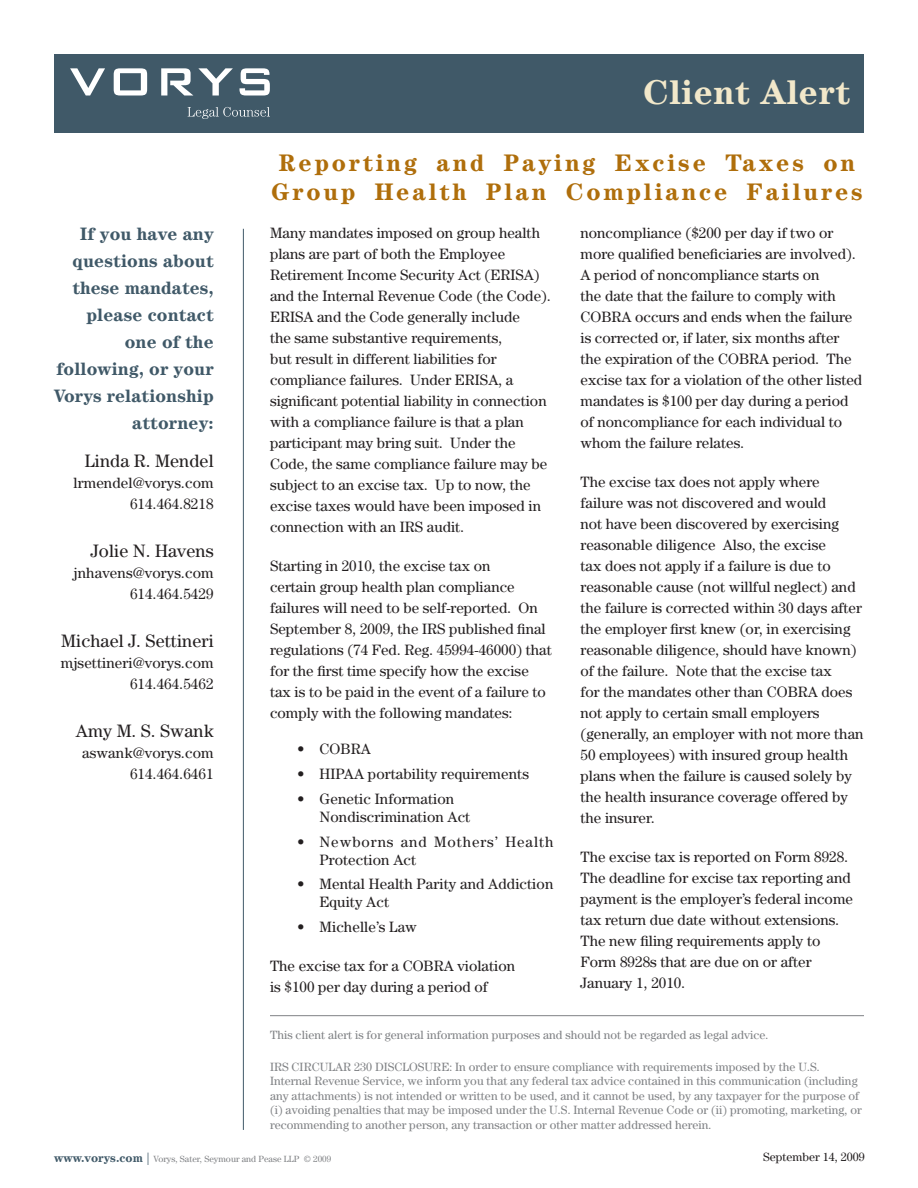
<style>
.page{position:relative;width:918px;height:1188px;background:#fff}
.page>*{position:absolute;margin:0;border:0;box-sizing:border-box;transform-origin:0 0}
.t1{font:700 34.5px "Century";letter-spacing:.02em;color:#f2e8ca}
.t2{font:700 24px/28.8px "Century";letter-spacing:.12em;color:#af6e0b;text-align:center}
.t3{font:700 18px/27px "Century";letter-spacing:.01em;color:#405968;text-align:right}
.t4{font:18px "Century";letter-spacing:.005em;color:#231f20}
.t5{font:15px/21px "Century";color:#231f20}
.t6{font:15px/24.8px "Century";letter-spacing:.065em;color:#231f20}
.t7{font:12px/14.4px "Century";color:#808285}
.t8{font:12px "Century";color:#231f20}
.t9{font:9px "Century";color:#808285}
.s1{font-weight:700;font-size:12px;color:#405968}
.s2{font-size:18px;color:#405968}
</style>
<div class="page">
<div style="left:54px;top:54px;width:810px;height:79px;background:#405968"></div>
<svg style="left:188px;top:107px;width:82px;height:12px"></svg>
<svg style="left:70px;top:68px;width:35px;height:28px"></svg>
<svg style="left:161px;top:68px;width:72px;height:28px"></svg>
<svg style="left:240px;top:68px;width:30px;height:28px"></svg>
<svg style="left:114px;top:68px;width:33px;height:28px"></svg>
<hr style="left:243px;top:229px;width:1px;height:901px;background:#405968">
<hr style="left:270px;top:1015px;width:594px;height:1px;background:#808285">
<p class="t3" style="left:54px;top:220px;width:161px">If you have any questions about these mandates, please contact one of the following, or your<br>Vorys relationship attorney:</p>
<p class="t4" style="left:85px;top:450px;width:130px">Linda R. Mendel</p>
<p class="t5" style="left:74px;top:472px;width:142px;text-align:right">lrmendel@vorys.com<br>614.464.8218</p>
<p class="t4" style="left:91px;top:540px;width:124px">Jolie N. Havens</p>
<p class="t5" style="left:74px;top:562px;width:142px;text-align:right">jnhavens@vorys.com<br>614.464.5429</p>
<p class="t4" style="left:61px;top:630px;width:154px">Michael J. Settineri</p>
<p class="t5" style="left:61px;top:652px;width:154px;text-align:right">mjsettineri@vorys.com<br>614.464.5462</p>
<p class="t4" style="left:76px;top:720px;width:139px">Amy M. S. Swank</p>
<p class="t5" style="left:82px;top:742px;width:133px;text-align:right">aswank@vorys.com<br>614.464.6461</p>
<h1 class="t1" style="left:643px;top:72px;width:208px">Client Alert</h1>
<h2 class="t2" style="left:271px;top:148px;width:593px">Reporting and Paying Excise Taxes on<br>Group Health Plan Compliance Failures</h2>
<p class="t5" style="left:270px;top:223px;width:282px">Many mandates imposed on group health plans are part of both the Employee Retirement Income Security Act (ERISA) and the Internal Revenue Code (the Code).<br>ERISA and the Code generally include<br>the same substantive requirements,<br>but result in different liabilities for compliance failures. Under ERISA, a significant potential liability in connection with a compliance failure is that a plan participant may bring suit. Under the Code, the same compliance failure may be subject to an excise tax. Up to now, the excise taxes would have been imposed in connection with an IRS audit.</p>
<p class="t5" style="left:270px;top:556px;width:283px">Starting in 2010, the excise tax on<br>certain group health plan compliance failures will need to be self-reported. On September 8, 2009, the IRS published final regulations (74 Fed. Reg. 45994-46000) that for the first time specify how the excise tax is to be paid in the event of a failure to comply with the following mandates:</p>
<p class="t5" style="left:320px;top:737px;width:211px;line-height:24.8px">COBRA<br>HIPAA portability requirements<br>Genetic Information</p>
<p class="t6" style="left:320px;top:804px;width:235px">Nondiscrimination Act<br>Newborns and Mothers’ Health</p>
<p class="t5" style="left:320px;top:847px;width:235px;line-height:24.8px">Protection Act<br>Mental Health Parity and Addiction</p>
<p class="t5" style="left:320px;top:890px;width:99px;line-height:24.8px">Equity Act<br>Michelle’s Law</p>
<p class="t5" style="left:270px;top:955px;width:247px">The excise tax for a COBRA violation is $100 per day during a period of</p>
<p class="t5" style="left:580px;top:223px;width:283px">noncompliance ($200 per day if two or more qualified beneficiaries are involved).<br>A period of noncompliance starts on<br>the date that the failure to comply with COBRA occurs and ends when the failure is corrected or, if later, six months after the expiration of the COBRA period. The excise tax for a violation of the other listed mandates is $100 per day during a period of noncompliance for each individual to whom the failure relates.</p>
<p class="t5" style="left:580px;top:472px;width:285px">The excise tax does not apply where failure was not discovered and would<br>not have been discovered by exercising reasonable diligence Also, the excise<br>tax does not apply if a failure is due to reasonable cause (not willful neglect) and the failure is corrected within 30 days after the employer first knew (or, in exercising reasonable diligence, should have known) of the failure. Note that the excise tax<br>for the mandates other than COBRA does not apply to certain small employers (generally, an employer with not more than 50 employees) with insured group health plans when the failure is caused solely by the health insurance coverage offered by the insurer.</p>
<p class="t5" style="left:580px;top:847px;width:274px">The excise tax is reported on Form 8928.<br>The deadline for excise tax reporting and payment is the employer’s federal income tax return due date without extensions.<br>The new filing requirements apply to Form 8928s that are due on or after January 1, 2010.</p>
<p class="t5" style="left:297px;top:737px;width:9px;line-height:24.8px;text-align:justify">• • •</p>
<p class="t5" style="left:297px;top:831px;width:9px">•</p>
<p class="t5" style="left:297px;top:874px;width:9px">•</p>
<p class="t5" style="left:297px;top:916px;width:9px">•</p>
<p class="t7" style="left:270px;top:1027px;width:500px">This client alert is for general information purposes and should not be regarded as legal advice.</p>
<p class="t7" style="left:270px;top:1060px;width:593px">IRS CIRCULAR 230 DISCLOSURE: In order to ensure compliance with requirements imposed by the U.S.<br>Internal Revenue Service, we inform you that any federal tax advice contained in this communication (including any attachments) is not intended or written to be used, and it cannot be used, by any taxpayer for the purpose of (i) avoiding penalties that may be imposed under the U.S. Internal Revenue Code or (ii) promoting, marketing, or recommending to another person, any transaction or other matter addressed herein.</p>
<p class="t9" style="left:54px;top:1153px;width:279px"><span class="s1">www.vorys.com</span> <span class="s2">|</span> Vorys, Sater, Seymour and Pease LLP © 2009</p>
<p class="t8" style="left:763px;top:1149px;width:103px">September 14, 2009</p>
</div>
